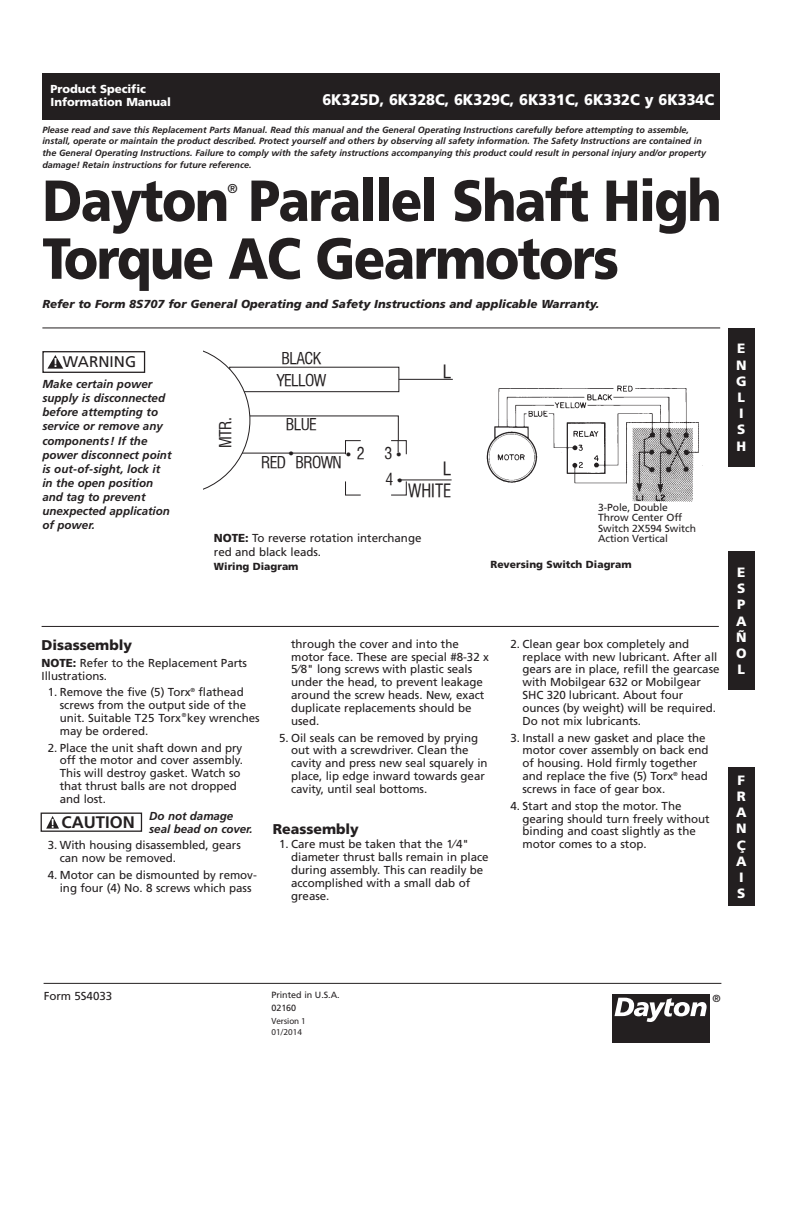
<style>
.page{position:relative;width:792px;height:1224px;background:#fff}
.page>*{position:absolute;margin:0;border:0;box-sizing:border-box;transform-origin:0 0}
.t1{font:900 57.8px "Frutiger";letter-spacing:-.03em;color:#231f20;scale:.89 1}
.t2{font:18px "Halvett Condensed";color:#231f20;scale:.94 1}
.t3{font:18px "Halvett Condensed";color:#231f20}
.t4{font:700 16.8px "Frutiger";color:#231f20}
.t5{font:16px "Halvett Condensed";letter-spacing:-.04em;color:#231f20}
.t6{font:900 15.4px "Frutiger";letter-spacing:-.005em;color:#fff;scale:.95 1}
.t7{font:15.4px "Frutiger";color:#231f20}
.t8{font:900 14.2px "Frutiger";letter-spacing:-.005em;color:#231f20}
.t9{font:14px "Times";color:#231f20}
.t10{font:900 13.4px/16.2px "Frutiger";color:#fff}
.t11{font:12.8px "Frutiger";color:#231f20}
.t12{font:11.6px/12.8px "Frutiger";letter-spacing:-.005em;color:#231f20}
.t13{font:italic 700 11.6px/14.2px "Frutiger";color:#231f20}
.t14{font:italic 900 11.6px "Frutiger";color:#231f20}
.t15{font:900 11.6px/12.8px "Frutiger";letter-spacing:-.005em;color:#fff}
.t16{font:10.2px/10.2px "Frutiger";letter-spacing:-.005em;color:#231f20}
.t17{font:900 10.2px "Frutiger";color:#231f20}
.t18{font:italic 700 9px/11.6px "Frutiger";color:#231f20}
.t19{font:9px/12.8px "Frutiger";letter-spacing:-.005em;color:#231f20}
.t20{font:9px "Myriad Pro";letter-spacing:-.005em;color:#231f20}
.t21{font:5.8px "Frutiger";color:#231f20}
.s1{font-weight:700;font-size:12.8px;color:#fff}
.s2{font-family:"Halvett Condensed";font-size:16px}
.s3{font-family:"Times";font-size:14px}
.s4{font-weight:900}
.s5{font-family:"Myriad Pro"}
</style>
<div class="page">
<div style="left:229px;top:367px;width:170px;height:25px;border:1px solid #231f20"></div>
<div style="left:101px;top:346px;width:149px;height:149px;background:#fff;border-radius:50%"></div>
<hr style="left:399px;top:379px;width:54px;height:1px;background:#231f20">
<hr style="left:398px;top:479px;width:54px;height:1px;background:#231f20">
<svg style="left:345px;top:440px;width:62px;height:56px"></svg>
<hr style="left:44px;top:983px;width:677px;height:1px;background:#231f20">
<div style="left:612px;top:994px;width:97px;height:49px;background:#231f20"></div>
<svg style="left:615px;top:998px;width:59px;height:24px"></svg>
<div style="left:674px;top:1002px;width:16px;height:14px;background:#fff;border-radius:7px"></div>
<div style="left:679px;top:1005px;width:6px;height:8px;background:#231f20;border-radius:3px"></div>
<svg style="left:690px;top:1002px;width:17px;height:14px"></svg>
<div style="left:42px;top:73px;width:678px;height:47px;background:#231f20"></div>
<hr style="left:42px;top:328px;width:678px;height:1px;background:#231f20">
<img style="left:486px;top:385px;width:217px;height:117px">
<hr style="left:42px;top:626px;width:677px;height:1px;background:#231f20">
<svg style="left:47px;top:355px;width:16px;height:14px"></svg>
<div style="left:728px;top:328px;width:27px;height:139px;background:#231f20"></div>
<div style="left:728px;top:552px;width:27px;height:138px;background:#231f20"></div>
<div style="left:728px;top:767px;width:27px;height:139px;background:#231f20"></div>
<div style="left:42px;top:351px;width:103px;height:22px;border:1px solid #231f20"></div>
<div style="left:41px;top:813px;width:101px;height:19px;border:1px solid #231f20"></div>
<svg style="left:46px;top:816px;width:13px;height:13px"></svg>
<p class="t15" style="left:51px;top:82px;width:122px">Product Specific<br>Information Manual</p>
<p class="t6" style="left:322px;top:91px;width:414px">6K325D, 6K328C, 6K329C, 6K331C, 6K332C y 6K334C</p>
<p class="t18" style="left:42px;top:124px;width:665px">Please read and save this Replacement Parts Manual. Read this manual and the General Operating Instructions carefully before attempting to assemble, install, operate or maintain the product described. Protect yourself and others by observing all safety information. The Safety Instructions are contained in the General Operating Instructions. Failure to comply with the safety instructions accompanying this product could result in personal injury and/or property damage! Retain instructions for future reference.</p>
<p class="t1" style="left:42px;top:166px;width:765px">Dayton Parallel Shaft High</p>
<p class="t11" style="left:227px;top:181px;width:12px">®</p>
<p class="t1" style="left:42px;top:224px;width:649px">Torque AC Gearmotors</p>
<p class="t14" style="left:42px;top:297px;width:559px">Refer to Form 8S707 for General Operating and Safety Instructions and applicable Warranty.</p>
<p class="t7" style="left:53px;top:353px;width:85px"><span class="s1">!</span> WARNING</p>
<p class="t13" style="left:42px;top:377px;width:131px">Make certain power supply is disconnected before attempting to service or remove any components! If the power disconnect point is out-of-sight, lock it in the open position and tag to prevent unexpected application of power.</p>
<p class="t5" style="left:216px;top:448px;width:32px;rotate:-90deg">MTR.</p>
<p class="t5" style="left:282px;top:348px;width:41px">BLACK</p>
<p class="t5" style="left:277px;top:370px;width:51px">YELLOW</p>
<p class="t5" style="left:286px;top:414px;width:33px">BLUE</p>
<p class="t5" style="left:261px;top:452px;width:82px">RED BROWN</p>
<p class="t3" style="left:443px;top:361px;width:10px">L</p>
<p class="t9" style="left:346px;top:446px;width:57px">• <span class="s2">2 3</span> •</p>
<p class="t5" style="left:386px;top:470px;width:18px">4 <span class="s3">•</span></p>
<p class="t9" style="left:289px;top:445px;width:6px">•</p>
<p class="t3" style="left:443px;top:458px;width:10px">L</p>
<p class="t2" style="left:408px;top:480px;width:48px">WHITE</p>
<p class="t16" style="left:598px;top:502px;width:99px">3-Pole, Double<br>Throw Center Off<br>Switch 2X594 Switch</p>
<p class="t12" style="left:214px;top:531px;width:209px"><span class="s4">NOTE:</span> To reverse rotation interchange</p>
<p class="t16" style="left:598px;top:533px;width:72px">Action Vertical</p>
<p class="t12" style="left:214px;top:545px;width:109px">red and black leads.</p>
<p class="t17" style="left:214px;top:560px;width:86px">Wiring Diagram</p>
<p class="t17" style="left:490px;top:558px;width:143px">Reversing Switch Diagram</p>
<p class="t8" style="left:42px;top:637px;width:92px">Disassembly</p>
<p class="t12" style="left:42px;top:656px;width:207px"><span class="s4">NOTE:</span> Refer to the Replacement Parts<br>Illustrations.</p>
<p class="t12" style="left:60px;top:686px;width:188px;text-indent:-12px">1. Remove the five (5) Torx<sup>®</sup> flathead screws from the output side of the unit. Suitable T25 Torx</p>
<p class="t21" style="left:182px;top:711px;width:6px">®</p>
<p class="t12" style="left:187px;top:712px;width:74px">key wrenches</p>
<p class="t12" style="left:60px;top:724px;width:90px">may be ordered.</p>
<p class="t12" style="left:60px;top:741px;width:185px;text-indent:-12px">2. Place the unit shaft down and pry off the motor and cover assembly.<br>This will destroy gasket. Watch so that thrust balls are not dropped and lost.</p>
<p class="t13" style="left:149px;top:809px;width:105px;line-height:12.8px">Do not damage seal bead on cover.</p>
<p class="t12" style="left:60px;top:839px;width:183px;text-indent:-12px">3. With housing disassembled, gears can now be removed.</p>
<p class="t12" style="left:48px;top:868px;width:211px;text-align:center">4. Motor can be dismounted by remov&shy;ing four (4) No. 8 screws which pass</p>
<p class="t4" style="left:62px;top:812px;width:75px">CAUTION</p>
<p class="t12" style="left:291px;top:637px;width:199px">through the cover and into the motor face. These are special #8-32 x<br>5⁄8" long screws with plastic seals under the head, to prevent leakage around the screw heads. New, exact duplicate replacements should be used.</p>
<p class="t12" style="left:291px;top:731px;width:198px;text-indent:-12px">5. Oil seals can be removed by prying out with a screwdriver. Clean the cavity and press new seal squarely in place, lip edge inward towards gear cavity, until seal bottoms.</p>
<p class="t8" style="left:273px;top:821px;width:87px">Reassembly</p>
<p class="t12" style="left:291px;top:838px;width:199px;text-indent:-12px">1. Care must be taken that the 1⁄4" diameter thrust balls remain in place during assembly. This can readily be accomplished with a small dab of grease.</p>
<p class="t12" style="left:523px;top:637px;width:199px;text-indent:-12px">2. Clean gear box completely and replace with new lubricant. After all gears are in place, refill the gearcase with Mobilgear 632 or Mobilgear<br>SHC 320 lubricant. About four ounces (by weight) will be required.<br>Do not mix lubricants.</p>
<p class="t12" style="left:523px;top:731px;width:188px;text-indent:-12px">3. Install a new gasket and place the motor cover assembly on back end of housing. Hold firmly together and replace the five (5) Torx<sup>®</sup> head screws in face of gear box.</p>
<p class="t12" style="left:523px;top:799px;width:189px;text-indent:-12px">4. Start and stop the motor. The gearing should turn freely without binding and coast slightly as the motor comes to a stop.</p>
<p class="t10" style="left:736px;top:340px;width:12px">E<br>N<br>G<br>L<br>I<br>S<br>H</p>
<p class="t10" style="left:736px;top:564px;width:12px;text-align:justify">E S P A Ñ O L</p>
<p class="t10" style="left:736px;top:772px;width:12px">F<br>R<br>A<br>N<br>Ç<br>A<br>I<br>S</p>
<p class="t12" style="left:44px;top:990px;width:70px">Form 5S4033</p>
<p class="t19" style="left:271px;top:989px;width:70px">Printed in U.S.A.<br>02160<br><span class="s5">Version 1</span></p>
<p class="t20" style="left:271px;top:1026px;width:32px">01/2014</p>
<p class="t16" style="left:713px;top:993px;width:10px">®</p>
</div>
